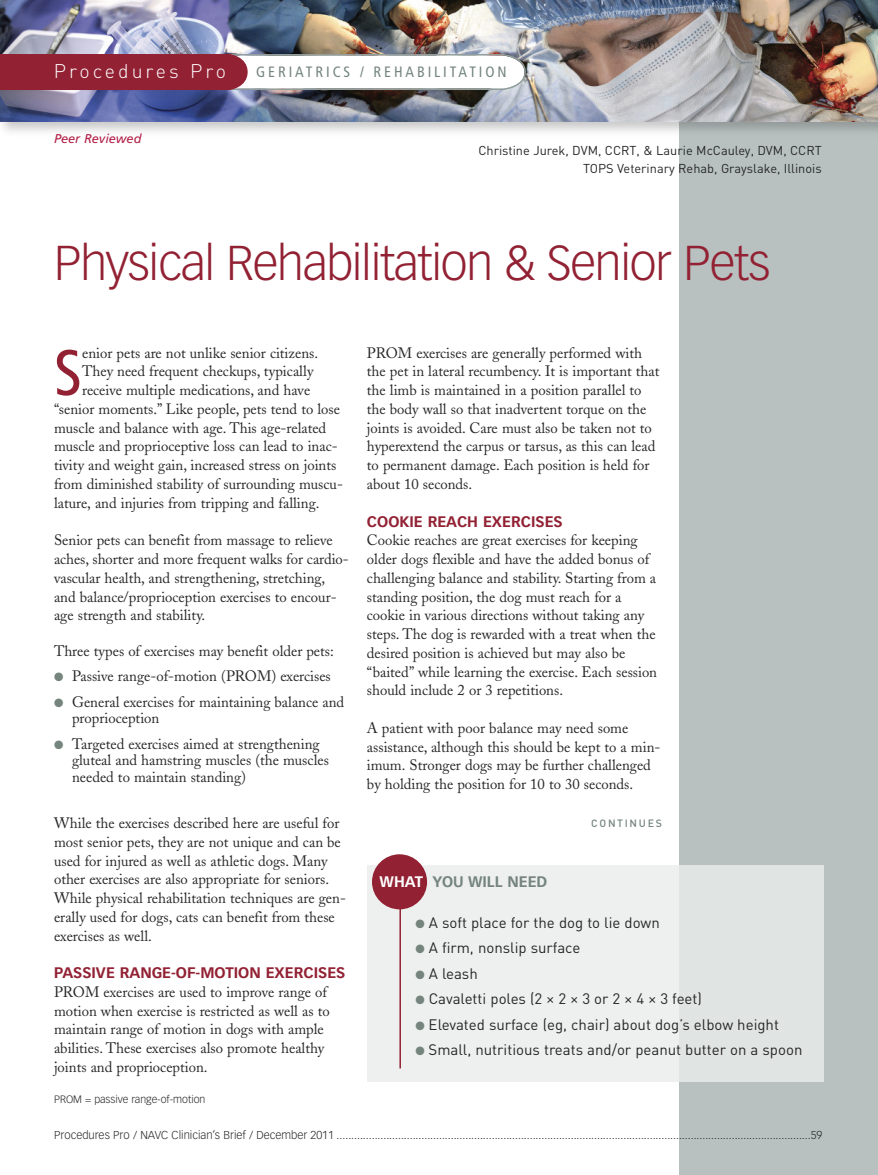
<style>
.page{position:relative;width:878px;height:1175px;background:#fff}
.page>*{position:absolute;margin:0;border:0;box-sizing:border-box;transform-origin:0 0}
.t1{font:condensed 64.65px "Frutiger";color:#922133}
.t2{font:300 48px "Vectora LT Std";letter-spacing:-.025em;color:#922133}
.t3{font:300 19.5px "DIN";letter-spacing:.155em;color:#fff}
.t4{font:15px/18.8px "Adobe Caslon";color:#272627}
.t5{font:15px "DIN";color:#272627}
.t6{font:700 15px "Vectora LT Std";color:#922133}
.t7{font:condensed 15px "Frutiger";letter-spacing:.19em;color:#75857e}
.t8{font:700 15px "Vectora LT Std";color:#75857e}
.t9{font:12.75px/18px "DIN";color:#272627;text-align:right}
.t10{font:italic 12.75px "Frutiger";color:#b22047}
.t11{font:300 11.25px "Vectora LT Std";color:#272627}
.t12{font:300 10.5px "Vectora LT Std";color:#272627}
.t13{font:500 10.5px "DIN";letter-spacing:.16em;color:#75857e}
.s1{color:#75857e}
.s2{color:#fff}
</style>
<div class="page">
<div style="left:679px;top:122px;width:199px;height:1052px;background:#b8c1c0"></div>
<img style="left:0;top:0;width:878px;height:122px">
<svg style="left:0;top:54px;width:526px;height:36px"></svg>
<div style="left:367px;top:866px;width:312px;height:216px;background:#eef0f0"></div>
<div style="left:679px;top:866px;width:144px;height:216px;background:#e0e4e3"></div>
<div style="left:372px;top:854px;width:55px;height:55px;background:#922133;border-radius:50%"></div>
<hr style="left:399px;top:905px;width:2px;height:163px;background:#922133">
<h3 class="t3" style="left:54px;top:59px;width:174px">Procedures Pro</h3>
<p class="t7" style="left:256px;top:66px;width:252px">GERIATRICS / REHABILITATION</p>
<p class="t10" style="left:54px;top:133px;width:89px">Peer Reviewed</p>
<p class="t9" style="left:478px;top:141px;width:345px">Christine Jurek, DVM, CCRT, &amp; Laurie McCauley, DVM, CCRT<br>TOPS Veterinary Rehab, Grayslake, Illinois</p>
<h2 class="t2" style="left:54px;top:242px;width:717px">Physical Rehabilitation &amp; Senior Pets</h2>
<h1 class="t1" style="left:54px;top:347px;width:30px">S</h1>
<p class="t4" style="left:82px;top:345px;width:237px">enior pets are not unlike senior citizens.</p>
<p class="t4" style="left:82px;top:364px;width:233px">They need frequent checkups, typically</p>
<p class="t4" style="left:82px;top:382px;width:230px">receive multiple medications, and have</p>
<p class="t4" style="left:54px;top:401px;width:287px">“senior moments.” Like people, pets tend to lose</p>
<p class="t4" style="left:54px;top:420px;width:274px">muscle and balance with age. This age-related</p>
<p class="t4" style="left:54px;top:439px;width:285px">muscle and proprioceptive loss can lead to inac-</p>
<p class="t4" style="left:54px;top:457px;width:284px">tivity and weight gain, increased stress on joints</p>
<p class="t4" style="left:54px;top:476px;width:290px">from diminished stability of surrounding muscu-</p>
<p class="t4" style="left:54px;top:495px;width:267px">lature, and injuries from tripping and falling.</p>
<p class="t4" style="left:54px;top:532px;width:296px">Senior pets can benefit from massage to relieve aches, shorter and more frequent walks for cardio&shy;vascular health, and strengthening, stretching, and balance/proprioception exercises to encour&shy;age strength and stability.</p>
<p class="t4" style="left:54px;top:643px;width:281px">Three types of exercises may benefit older pets:</p>
<p class="t4" style="left:54px;top:668px;width:278px"><span class="s1">●</span> Passive range-of-motion (PROM) exercises</p>
<p class="t4" style="left:72px;top:695px;width:274px;line-height:16.5px;text-indent:-18px"><span class="s1">●</span> General exercises for maintaining balance and proprioception</p>
<p class="t4" style="left:72px;top:737px;width:258px;line-height:16.5px;text-indent:-18px"><span class="s1">●</span> Targeted exercises aimed at strengthening gluteal and hamstring muscles (the muscles needed to maintain standing)</p>
<p class="t4" style="left:54px;top:815px;width:293px">While the exercises described here are useful for most senior pets, they are not unique and can be used for injured as well as athletic dogs. Many other exercises are also appropriate for seniors.<br>While physical rehabilitation techniques are gen&shy;erally used for dogs, cats can benefit from these exercises as well.</p>
<p class="t6" style="left:54px;top:966px;width:293px">PASSIVE RANGE-OF-MOTION EXERCISES</p>
<p class="t4" style="left:54px;top:984px;width:277px">PROM exercises are used to improve range of motion when exercise is restricted as well as to maintain range of motion in dogs with ample abilities. These exercises also promote healthy joints and proprioception.</p>
<p class="t12" style="left:54px;top:1094px;width:153px">PROM = passive range-of-motion</p>
<p class="t4" style="left:367px;top:345px;width:294px">PROM exercises are generally performed with the pet in lateral recumbency. It is important that the limb is maintained in a position parallel to the body wall so that inadvertent torque on the joints is avoided. Care must also be taken not to hyperextend the carpus or tarsus, as this can lead to permanent damage. Each position is held for about 10 seconds.</p>
<p class="t6" style="left:367px;top:515px;width:197px">COOKIE REACH EXERCISES</p>
<p class="t4" style="left:367px;top:532px;width:292px">Cookie reaches are great exercises for keeping older dogs flexible and have the added bonus of challenging balance and stability. Starting from a standing position, the dog must reach for a cookie in various directions without taking any steps. The dog is rewarded with a treat when the desired position is achieved but may also be “baited” while learning the exercise. Each session should include 2 or 3 repetitions.</p>
<p class="t4" style="left:367px;top:720px;width:295px">A patient with poor balance may need some assistance, although this should be kept to a min&shy;imum. Stronger dogs may be further challenged by holding the position for 10 to 30 seconds.</p>
<p class="t13" style="left:591px;top:817px;width:72px">CONTINUES</p>
<p class="t8" style="left:379px;top:875px;width:169px"><span class="s2">WHAT</span> YOU WILL NEED</p>
<p class="t5" style="left:415px;top:913px;width:246px"><span class="s1">●</span> A soft place for the dog to lie down</p>
<p class="t5" style="left:415px;top:939px;width:166px"><span class="s1">●</span> A firm, nonslip surface</p>
<p class="t5" style="left:415px;top:964px;width:64px"><span class="s1">●</span> A leash</p>
<p class="t5" style="left:415px;top:990px;width:288px"><span class="s1">●</span> Cavaletti poles (2 × 2 × 3 or 2 × 4 × 3 feet)</p>
<p class="t5" style="left:415px;top:1015px;width:365px"><span class="s1">●</span> Elevated surface (eg, chair) about dog’s elbow height</p>
<p class="t5" style="left:415px;top:1041px;width:388px"><span class="s1">●</span> Small, nutritious treats and/or peanut butter on a spoon</p>
<p class="t11" style="left:54px;top:1129px;width:769px">Procedures Pro / NAVC Clinician’s Brief / December 2011 ..................................................................................................................................................................59</p>
</div>
